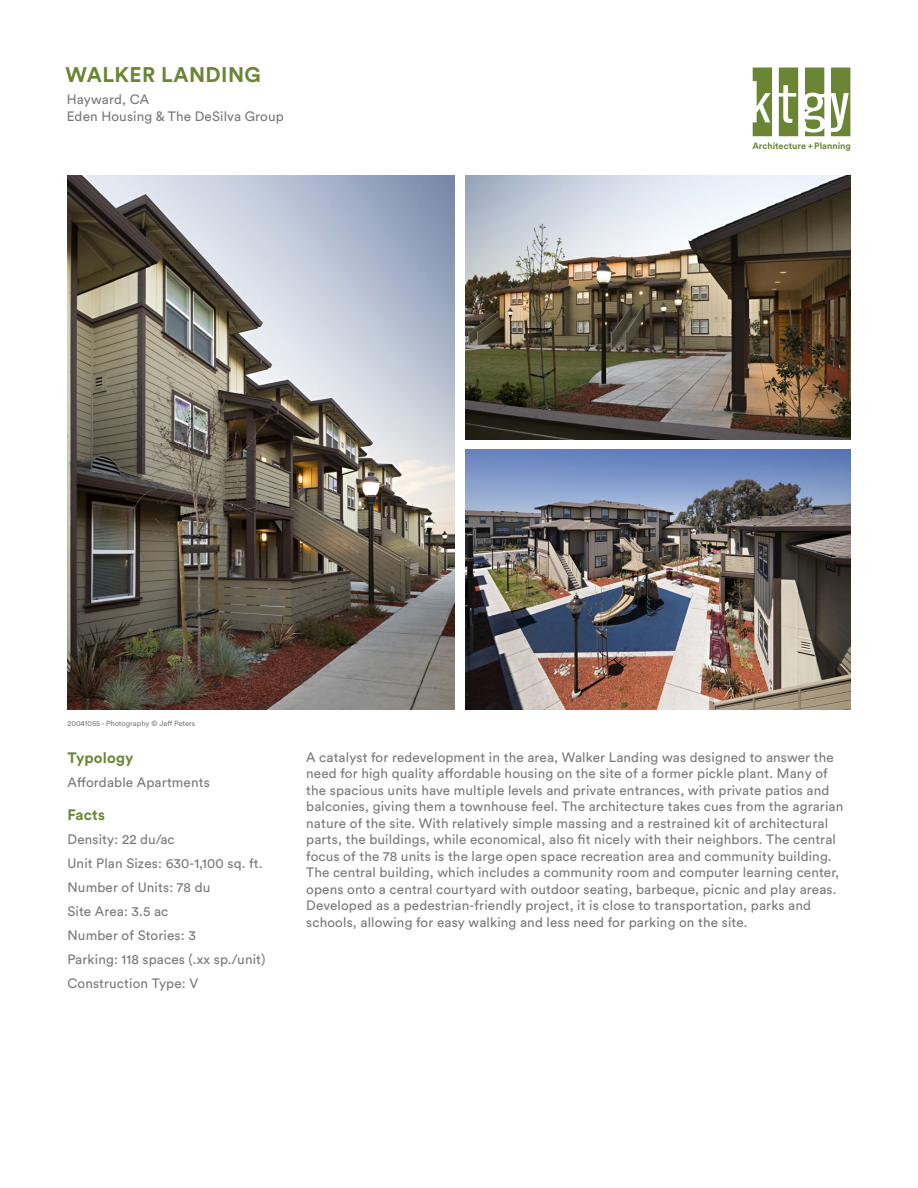
<style>
.page{position:relative;width:918px;height:1188px;background:#fff}
.page>*{position:absolute;margin:0;border:0;box-sizing:border-box;transform-origin:0 0}
.BROCHURE_-_Project_T{font:700 21px "Circular Std";letter-spacing:.02em;color:#6a8634}
.BROCHURE_-_Category{font:700 15px "Circular Std";letter-spacing:.01em;color:#6a8634}
.BROCHURE_-_Paragraph{font:13.5px/16.5px "Circular Std";letter-spacing:.01em;color:#7a7a7a}
.BROCHURE_-_Location{font:13.5px "Circular Std";letter-spacing:.01em;color:#7a7a7a}
.t1{font:700 9.15px "Circular Std";color:#6a8634}
.BROCHURE_-_Project_N{font:7.5px "Circular Std";color:#7a7a7a}
</style>
<div class="page">
<svg style="left:753px;top:68px;width:19px;height:68px"></svg>
<svg style="left:779px;top:68px;width:19px;height:68px"></svg>
<svg style="left:831px;top:68px;width:19px;height:68px"></svg>
<svg style="left:805px;top:68px;width:19px;height:68px"></svg>
<img style="left:68px;top:176px;width:387px;height:534px">
<img style="left:465px;top:176px;width:385px;height:263px">
<img style="left:465px;top:449px;width:385px;height:261px">
<p class="BROCHURE_-_Project_T" style="left:66px;top:61px;width:197px">WALKER LANDING</p>
<p class="BROCHURE_-_Location" style="left:67px;top:91px;width:84px">Hayward, CA</p>
<p class="BROCHURE_-_Location" style="left:67px;top:108px;width:218px">Eden Housing &amp; The DeSilva Group</p>
<p class="t1" style="left:752px;top:139px;width:100px">Architecture + Planning</p>
<p class="BROCHURE_-_Project_N" style="left:68px;top:719px;width:129px">20041055 - Photography © Jeff Peters</p>
<p class="BROCHURE_-_Category" style="left:68px;top:748px;width:67px">Typology</p>
<p class="BROCHURE_-_Paragraph" style="left:68px;top:774px;width:144px">Affordable Apartments</p>
<p class="BROCHURE_-_Category" style="left:68px;top:805px;width:39px">Facts</p>
<p class="BROCHURE_-_Paragraph" style="left:68px;top:831px;width:109px">Density: 22 du/ac</p>
<p class="BROCHURE_-_Paragraph" style="left:68px;top:855px;width:197px">Unit Plan Sizes: 630-1,100 sq. ft.</p>
<p class="BROCHURE_-_Paragraph" style="left:68px;top:879px;width:144px">Number of Units: 78 du</p>
<p class="BROCHURE_-_Paragraph" style="left:68px;top:903px;width:102px">Site Area: 3.5 ac</p>
<p class="BROCHURE_-_Paragraph" style="left:68px;top:927px;width:130px">Number of Stories: 3</p>
<p class="BROCHURE_-_Paragraph" style="left:68px;top:951px;width:199px">Parking: 118 spaces (.xx sp./unit)</p>
<p class="BROCHURE_-_Paragraph" style="left:68px;top:975px;width:132px">Construction Type: V</p>
<p class="BROCHURE_-_Paragraph" style="left:306px;top:748px;width:539px">A catalyst for redevelopment in the area, Walker Landing was designed to answer the need for high quality affordable housing on the site of a former pickle plant. Many of the spacious units have multiple levels and private entrances, with private patios and balconies, giving them a townhouse feel. The architecture takes cues from the agrarian nature of the site. With relatively simple massing and a restrained kit of architectural parts, the buildings, while economical, also fit nicely with their neighbors. The central focus of the 78 units is the large open space recreation area and community building.<br>The central building, which includes a community room and computer learning center, opens onto a central courtyard with outdoor seating, barbeque, picnic and play areas.<br>Developed as a pedestrian-friendly project, it is close to transportation, parks and schools, allowing for easy walking and less need for parking on the site.</p>
</div>
